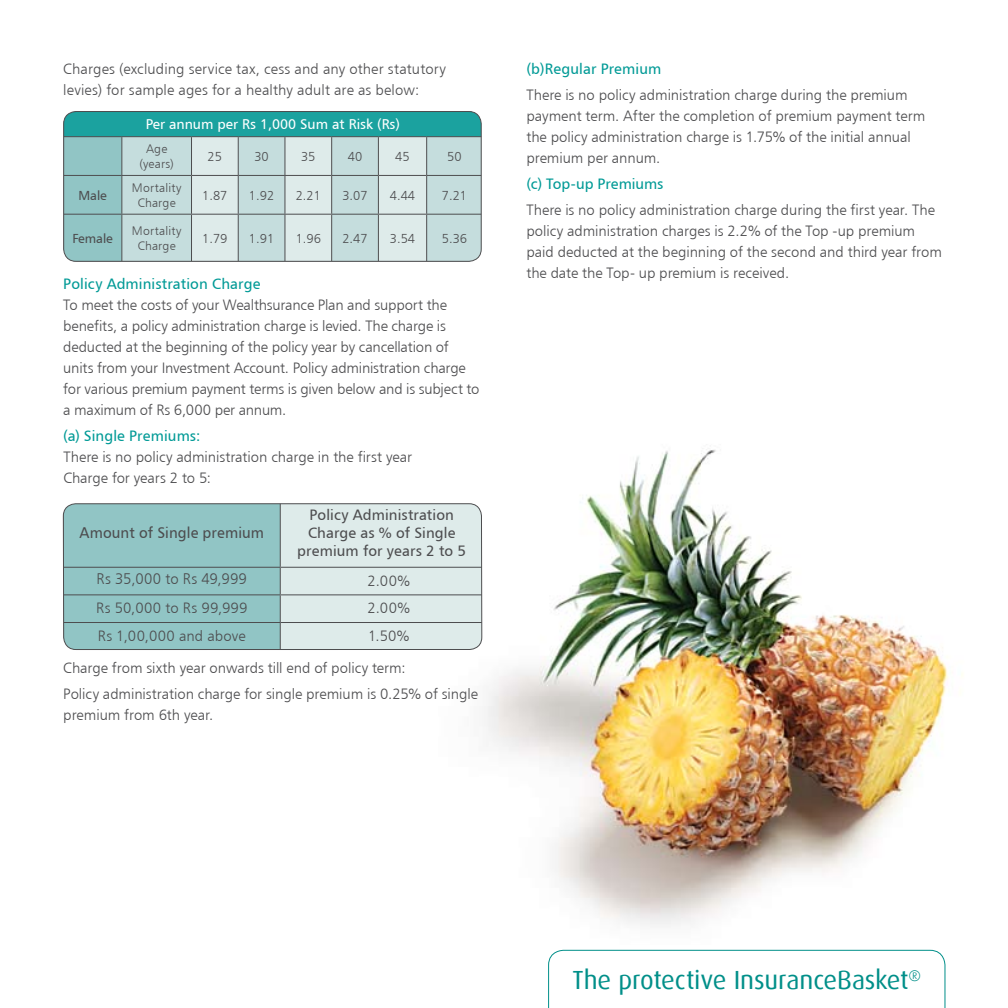
<style>
.page{position:relative;width:1008px;height:1008px;background:#fff}
.page>*{position:absolute;margin:0;border:0;box-sizing:border-box;transform-origin:0 0}
.t1{font:26.25px "Dax";letter-spacing:-.005em;color:#008f89}
.t2{font:15.4px "Humanist 777 BT Roman B";letter-spacing:.01em;color:#4d4d4f}
.t3{font:15.4px "Humanist 777 BT Light B";letter-spacing:.015em;color:#4d4d4f}
.t4{font:14.88px/21px "Humanist 777 BT Light B";letter-spacing:-.005em;color:#4d4d4f}
.t5{font:14.88px/17.5px "Humanist 777 BT Roman B";letter-spacing:.01em;color:#4d4d4f;text-align:center}
.t6{font:14.88px "Humanist 777 BT Light B";letter-spacing:.015em;color:#4d4d4f}
.t7{font:14px "Humanist 777 BT Roman B";color:#fff}
.t8{font:12.95px "Humanist 777 BT Light B";color:#4d4d4f}
.t9{font:12.95px "Humanist 777 BT Roman B";color:#4d4d4f}
.t10{font:12.25px/14.7px "Humanist 777 BT Light B";letter-spacing:.02em;color:#4d4d4f;text-align:center}
.s1{font-family:"Humanist 777 BT Roman B";color:#009a96}
</style>
<div class="page">
<img style="left:473px;top:449px;width:490px;height:478px">
<svg style="left:548px;top:950px;width:397px;height:58px"></svg>
<div style="left:64px;top:112px;width:417px;height:25px;background:#1ba29f"></div>
<div style="left:122px;top:137px;width:358px;height:123px;background:#c5dddd"></div>
<svg style="left:192px;top:137px;width:234px;height:123px;background:#d3e4e3"></svg>
<svg style="left:64px;top:112px;width:57px;height:148px"></svg>
<hr style="left:427px;top:112px;width:54px;height:1px;background:#4d4d4f">
<hr style="left:64px;top:136px;width:58px;height:1px;background:#4d4d4f">
<hr style="left:122px;top:136px;width:70px;height:1px;background:#4d4d4f">
<hr style="left:121px;top:137px;width:1px;height:38px;background:#4d4d4f">
<hr style="left:192px;top:136px;width:46px;height:1px;background:#4d4d4f">
<hr style="left:191px;top:137px;width:1px;height:38px;background:#4d4d4f">
<hr style="left:238px;top:136px;width:47px;height:1px;background:#4d4d4f">
<hr style="left:238px;top:137px;width:1px;height:38px;background:#4d4d4f">
<hr style="left:285px;top:136px;width:47px;height:1px;background:#4d4d4f">
<hr style="left:285px;top:137px;width:1px;height:38px;background:#4d4d4f">
<hr style="left:332px;top:136px;width:46px;height:1px;background:#4d4d4f">
<hr style="left:331px;top:137px;width:1px;height:38px;background:#4d4d4f">
<hr style="left:378px;top:136px;width:49px;height:1px;background:#4d4d4f">
<hr style="left:378px;top:137px;width:1px;height:38px;background:#4d4d4f">
<hr style="left:427px;top:136px;width:54px;height:1px;background:#4d4d4f">
<hr style="left:426px;top:137px;width:1px;height:38px;background:#4d4d4f">
<hr style="left:64px;top:175px;width:58px;height:1px;background:#4d4d4f">
<hr style="left:122px;top:175px;width:70px;height:1px;background:#4d4d4f">
<hr style="left:121px;top:176px;width:1px;height:38px;background:#4d4d4f">
<hr style="left:192px;top:175px;width:46px;height:1px;background:#4d4d4f">
<hr style="left:191px;top:176px;width:1px;height:38px;background:#4d4d4f">
<hr style="left:238px;top:175px;width:47px;height:1px;background:#4d4d4f">
<hr style="left:238px;top:176px;width:1px;height:38px;background:#4d4d4f">
<hr style="left:285px;top:175px;width:47px;height:1px;background:#4d4d4f">
<hr style="left:285px;top:176px;width:1px;height:38px;background:#4d4d4f">
<hr style="left:332px;top:175px;width:46px;height:1px;background:#4d4d4f">
<hr style="left:331px;top:176px;width:1px;height:38px;background:#4d4d4f">
<hr style="left:378px;top:175px;width:49px;height:1px;background:#4d4d4f">
<hr style="left:378px;top:176px;width:1px;height:38px;background:#4d4d4f">
<hr style="left:427px;top:175px;width:54px;height:1px;background:#4d4d4f">
<hr style="left:426px;top:176px;width:1px;height:38px;background:#4d4d4f">
<hr style="left:64px;top:214px;width:58px;height:1px;background:#4d4d4f">
<hr style="left:64px;top:215px;width:1px;height:46px;background:#4d4d4f">
<hr style="left:64px;top:261px;width:58px;height:1px;background:#4d4d4f">
<hr style="left:122px;top:214px;width:70px;height:1px;background:#4d4d4f">
<hr style="left:121px;top:215px;width:1px;height:46px;background:#4d4d4f">
<hr style="left:192px;top:214px;width:46px;height:1px;background:#4d4d4f">
<hr style="left:191px;top:215px;width:1px;height:46px;background:#4d4d4f">
<hr style="left:238px;top:214px;width:47px;height:1px;background:#4d4d4f">
<hr style="left:238px;top:215px;width:1px;height:46px;background:#4d4d4f">
<hr style="left:285px;top:214px;width:47px;height:1px;background:#4d4d4f">
<hr style="left:285px;top:215px;width:1px;height:46px;background:#4d4d4f">
<hr style="left:332px;top:214px;width:46px;height:1px;background:#4d4d4f">
<hr style="left:331px;top:215px;width:1px;height:46px;background:#4d4d4f">
<hr style="left:378px;top:214px;width:49px;height:1px;background:#4d4d4f">
<hr style="left:378px;top:215px;width:1px;height:46px;background:#4d4d4f">
<hr style="left:427px;top:214px;width:54px;height:1px;background:#4d4d4f">
<hr style="left:426px;top:215px;width:1px;height:46px;background:#4d4d4f">
<hr style="left:427px;top:261px;width:54px;height:1px;background:#4d4d4f">
<div style="left:63px;top:111px;width:419px;height:151px;border:1px solid #4d4d4f;border-radius:12px"></div>
<hr style="left:63px;top:650px;width:217px;height:1px;background:#4d4d4f">
<svg style="left:63px;top:504px;width:419px;height:146px;background:#b3d3d3"></svg>
<hr style="left:280px;top:650px;width:202px;height:1px;background:#4d4d4f">
<div style="left:63px;top:503px;width:419px;height:147px;border:1px solid #4d4d4f;border-radius:13px"></div>
<p class="t4" style="left:63px;top:58px;width:384px">Charges (excluding service tax, cess and any other statutory levies) for sample ages for a healthy adult are as below:</p>
<p class="t7" style="left:146px;top:116px;width:256px">Per annum per Rs 1,000 Sum at Risk (Rs)</p>
<p class="t10" style="left:139px;top:142px;width:36px">Age (years)</p>
<p class="t8" style="left:208px;top:149px;width:16px">25</p>
<p class="t8" style="left:254px;top:149px;width:16px">30</p>
<p class="t8" style="left:301px;top:149px;width:16px">35</p>
<p class="t8" style="left:348px;top:149px;width:16px">40</p>
<p class="t8" style="left:395px;top:149px;width:16px">45</p>
<p class="t8" style="left:447px;top:149px;width:16px">50</p>
<p class="t9" style="left:78px;top:187px;width:30px">Male</p>
<p class="t10" style="left:132px;top:180px;width:51px">Mortality<br>Charge</p>
<p class="t8" style="left:202px;top:187px;width:27px">1.87</p>
<p class="t8" style="left:249px;top:187px;width:27px">1.92</p>
<p class="t8" style="left:296px;top:187px;width:27px">2.21</p>
<p class="t8" style="left:342px;top:187px;width:27px">3.07</p>
<p class="t8" style="left:390px;top:187px;width:27px">4.44</p>
<p class="t8" style="left:442px;top:187px;width:27px">7.21</p>
<p class="t9" style="left:72px;top:230px;width:42px">Female</p>
<p class="t10" style="left:132px;top:223px;width:51px">Mortality<br>Charge</p>
<p class="t8" style="left:202px;top:230px;width:27px">1.79</p>
<p class="t8" style="left:249px;top:230px;width:27px">1.91</p>
<p class="t8" style="left:296px;top:230px;width:27px">1.96</p>
<p class="t8" style="left:342px;top:230px;width:27px">2.47</p>
<p class="t8" style="left:390px;top:230px;width:27px">3.54</p>
<p class="t8" style="left:442px;top:230px;width:27px">5.36</p>
<p class="t4" style="left:63px;top:273px;width:418px"><span class="s1">Policy Administration Charge<br></span>To meet the costs of your Wealthsurance Plan and support the benefits, a policy administration charge is levied. The charge is deducted at the beginning of the policy year by cancellation of units from your Investment Account. Policy administration charge for various premium payment terms is given below and is subject to a maximum of Rs 6,000 per annum.</p>
<p class="t4" style="left:63px;top:425px;width:350px"><span class="s1">(a) Single Premiums:<br></span>There is no policy administration charge in the first year<br>Charge for years 2 to 5:</p>
<p class="t2" style="left:80px;top:523px;width:186px">Amount of Single premium</p>
<p class="t5" style="left:297px;top:506px;width:170px">Policy Administration<br>Charge as % of Single premium for years 2 to 5</p>
<p class="t3" style="left:97px;top:569px;width:152px">Rs 35,000 to Rs 49,999</p>
<p class="t4" style="left:368px;top:570px;width:44px">2.00%</p>
<p class="t6" style="left:96px;top:599px;width:153px">Rs 50,000 to Rs 99,999</p>
<p class="t4" style="left:368px;top:597px;width:44px">2.00%</p>
<p class="t6" style="left:98px;top:626px;width:149px">Rs 1,00,000 and above</p>
<p class="t4" style="left:63px;top:619px;width:348px;line-height:32.6px;text-align:right">1.50%<br>Charge from sixth year onwards till end of policy term:</p>
<p class="t4" style="left:63px;top:683px;width:416px">Policy administration charge for single premium is 0.25% of single premium from 6th year.</p>
<p class="t4" style="left:526px;top:56px;width:383px;line-height:25.9px"><span class="s1">(b)Regular Premium<br></span>There is no policy administration charge during the premium</p>
<p class="t4" style="left:526px;top:105px;width:400px">payment term. After the completion of premium payment term the policy administration charge is 1.75% of the initial annual premium per annum.</p>
<p class="t4" style="left:526px;top:171px;width:410px;line-height:25.9px"><span class="s1">(c) Top-up Premiums<br></span>There is no policy administration charge during the first year. The</p>
<p class="t4" style="left:526px;top:220px;width:417px">policy administration charges is 2.2% of the Top -up premium paid deducted at the beginning of the second and third year from the date the Top- up premium is received.</p>
<p class="t1" style="left:572px;top:966px;width:350px">The protective InsuranceBasket<sup>®</sup></p>
</div>
